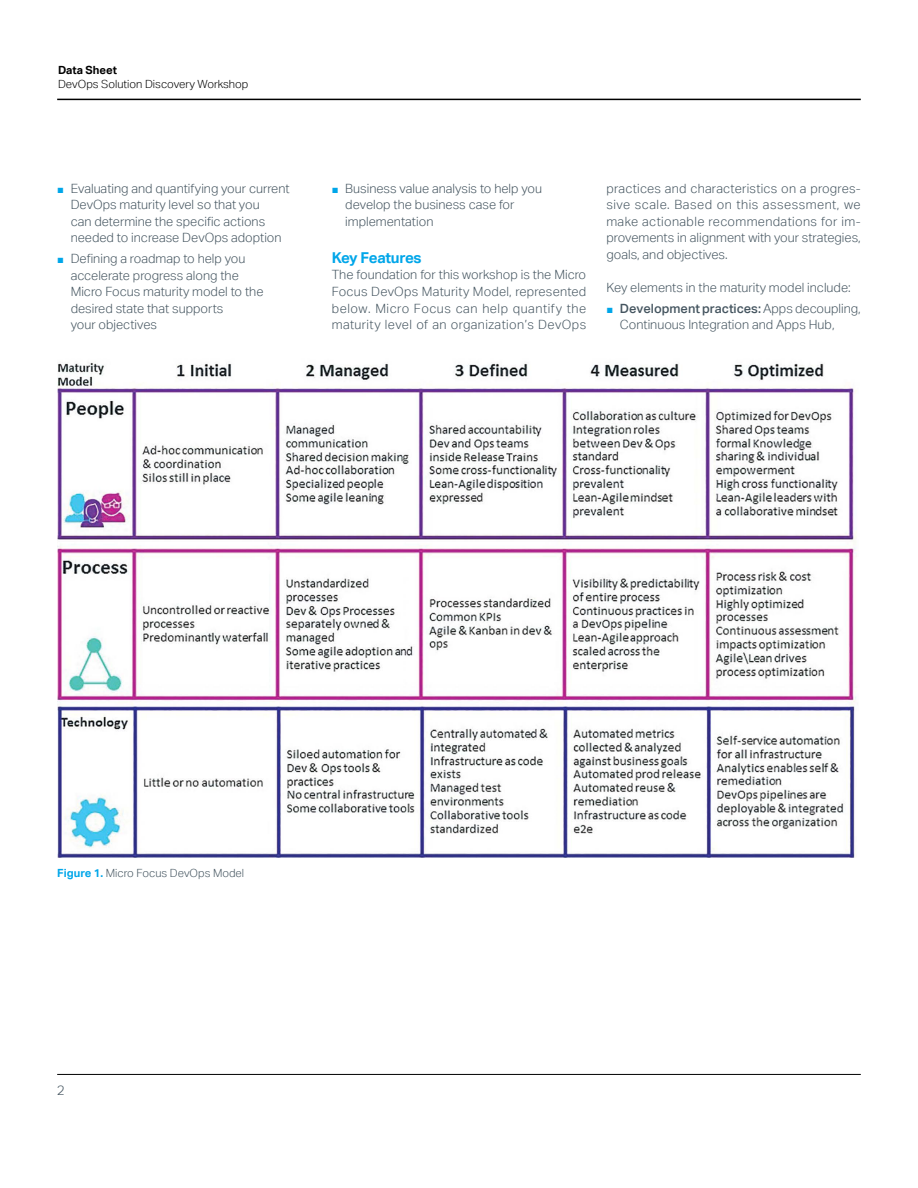
<style>
.page{position:relative;width:918px;height:1188px;background:#fff}
.page>*{position:absolute;margin:0;border:0;box-sizing:border-box;transform-origin:0 0}
.subhead_10_13-blue{font:700 15px "Aktiv Grotesk";letter-spacing:-.02em;color:#00a6e9}
.t1{font:300 13.5px "Aktiv Grotesk";color:#455560}
.body_8_5_11-grey{font:300 12.75px/16.5px "Aktiv Grotesk";color:#455560}
.t2{font:300 11.25px "Aktiv Grotesk";color:#000}
.caption_7_5_9_5{font:300 11.25px "Aktiv Grotesk";color:#455560}
.t3{font:700 11.25px "Aktiv Grotesk";color:#000}
.s1{font-family:"Arial";font-weight:400;font-size:11.25px;color:#00a6e9}
.s2{font-weight:500}
.s3{font-weight:700;color:#00a6e9}
</style>
<div class="page">
<hr style="left:57px;top:1074px;width:804px;height:1px;background:#000">
<hr style="left:57px;top:99px;width:804px;height:1px;background:#000">
<img style="left:57px;top:362px;width:800px;height:496px">
<p class="t3" style="left:58px;top:63px;width:60px">Data Sheet</p>
<p class="t2" style="left:58px;top:78px;width:192px">DevOps Solution Discovery Workshop</p>
<p class="body_8_5_11-grey" style="left:71px;top:180px;width:221px;text-indent:-14px"><span class="s1">■</span> Evaluating and quantifying your current DevOps maturity level so that you<br>can determine the specific actions needed to increase DevOps adoption</p>
<p class="body_8_5_11-grey" style="left:71px;top:250px;width:194px;text-indent:-14px"><span class="s1">■</span> Defining a roadmap to help you accelerate progress along the<br>Micro Focus maturity model to the desired state that supports<br>your objectives</p>
<p class="body_8_5_11-grey" style="left:345px;top:180px;width:198px;text-indent:-14px"><span class="s1">■</span> Business value analysis to help you develop the business case for implementation</p>
<p class="subhead_10_13-blue" style="left:332px;top:248px;width:91px">Key Features</p>
<p class="body_8_5_11-grey" style="left:332px;top:266px;width:256px;text-align:justify">The foundation for this workshop is the Micro Focus DevOps Maturity Model, represented below. Micro Focus can help quantify the maturity level of an organization’s DevOps</p>
<p class="body_8_5_11-grey" style="left:606px;top:180px;width:256px;text-align:justify">practices and characteristics on a progres&shy;sive scale. Based on this assessment, we make actionable recommendations for im&shy;provements in alignment with your strategies, goals, and objectives.</p>
<p class="body_8_5_11-grey" style="left:606px;top:279px;width:246px">Key elements in the maturity model include:</p>
<p class="body_8_5_11-grey" style="left:620px;top:300px;width:242px;text-indent:-14px"><span class="s1">■</span> <span class="s2">Development practices:</span> Apps decoupling,<br>Continuous Integration and Apps Hub,</p>
<p class="caption_7_5_9_5" style="left:57px;top:867px;width:189px"><span class="s3">Figure 1.</span> Micro Focus DevOps Model</p>
<p class="t1" style="left:57px;top:1082px;width:9px">2</p>
</div>
